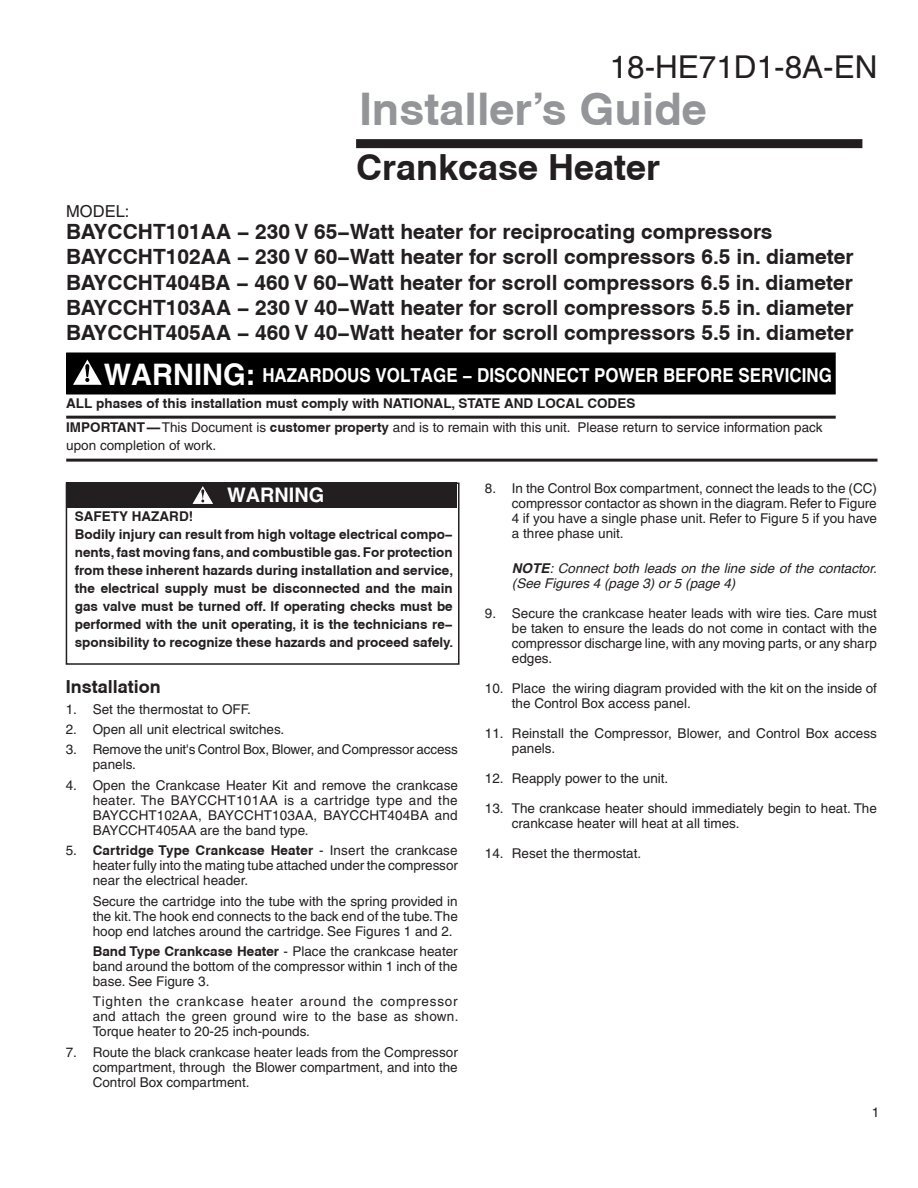
<style>
.page{position:relative;width:918px;height:1188px;background:#fff}
.page>*{position:absolute;margin:0;border:0;box-sizing:border-box;transform-origin:0 0}
.t1{font:700 45px "Helvetica";color:#939598}
.t2{font:700 36px "Helvetica";color:#231f20}
.t3{font:31.5px "Helvetica";color:#231f20}
.t4{font:700 21px "Helvetica";color:#231f20}
.t5{font:700 20.1px "Helvetica";color:#fff}
.t6{font:700 19.35px "Helvetica";color:#fff;scale:.88 1}
.t7{font:700 18px "Helvetica";color:#231f20}
.t8{font:16.5px "Helvetica";color:#231f20}
.Paragraph{font:13.5px/15px "Helvetica";color:#231f20;text-align:justify}
.Paragraph-2{font:700 13.5px/18px "Helvetica";color:#231f20;text-align:justify}
.t9{font:italic 13.5px/15px "Helvetica";color:#231f20}
.s1{font-size:29.7px}
.s2{font-weight:700}
</style>
<div class="page">
<div style="left:356px;top:139px;width:506px;height:9px;background:#231f20"></div>
<hr style="left:66px;top:459px;width:811px;height:3px;background:#231f20">
<hr style="left:66px;top:416px;width:770px;height:3px;background:#231f20">
<div style="left:67px;top:353px;width:768px;height:41px;background:#000"></div>
<svg style="left:73px;top:359px;width:29px;height:26px"></svg>
<div style="left:67px;top:483px;width:390px;height:25px;background:#231f20"></div>
<div style="left:66px;top:483px;width:394px;height:182px;border:2px solid #231f20"></div>
<p class="t3" style="left:610px;top:49px;width:269px">18-HE71D1-8A-EN</p>
<h1 class="t1" style="left:359px;top:82px;width:349px">Installer’s Guide</h1>
<p class="t8" style="left:66px;top:202px;width:65px">MODEL:</p>
<p class="t2" style="left:356px;top:145px;width:306px">Crankcase Heater</p>
<p class="t4" style="left:66px;top:219px;width:708px">BAYCCHT101AA - 230 V 65-Watt heater for reciprocating compressors</p>
<p class="t4" style="left:66px;top:244px;width:789px">BAYCCHT102AA - 230 V 60-Watt heater for scroll compressors 6.5 in. diameter</p>
<p class="t4" style="left:66px;top:269px;width:788px">BAYCCHT404BA - 460 V 60-Watt heater for scroll compressors 6.5 in. diameter</p>
<p class="t4" style="left:66px;top:295px;width:789px">BAYCCHT103AA - 230 V 40-Watt heater for scroll compressors 5.5 in. diameter</p>
<p class="t4" style="left:66px;top:320px;width:789px">BAYCCHT405AA - 460 V 40-Watt heater for scroll compressors 5.5 in. diameter</p>
<p class="t6" style="left:104px;top:364px;width:829px"><span class="s1">WARNING:</span> HAZARDOUS VOLTAGE - DISCONNECT POWER BEFORE SERVICING</p>
<p class="Paragraph-2" style="left:66px;top:394px;width:571px">ALL phases of this installation must comply with NATIONAL, STATE AND LOCAL CODES</p>
<p class="Paragraph" style="left:66px;top:418px;width:758px;line-height:18px"><span class="s2">IMPORTANT—</span>This Document is <span class="s2">customer property</span> and is to remain with this unit. Please return to service information pack upon completion of work.</p>
<p class="t5" style="left:193px;top:483px;width:133px">▲ WARNING</p>
<p class="Paragraph-2" style="left:75px;top:507px;width:120px">SAFETY HAZARD!</p>
<p class="Paragraph-2" style="left:75px;top:525px;width:380px">Bodily injury can result from high voltage electrical compo&shy;nents, fast moving fans, and combustible gas. For protection from these inherent hazards during installation and service, the electrical supply must be disconnected and the main gas valve must be turned off. If operating checks must be performed with the unit operating, it is the technicians re&shy;sponsibility to recognize these hazards and proceed safely.</p>
<p class="t7" style="left:66px;top:676px;width:97px">Installation</p>
<p class="Paragraph" style="left:66px;top:701px;width:187px">1. Set the thermostat to OFF.</p>
<p class="Paragraph" style="left:66px;top:722px;width:220px">2. Open all unit electrical switches.</p>
<p class="Paragraph" style="left:93px;top:742px;width:367px;text-indent:-27px">3. Remove the unit's Control Box, Blower, and Compressor access panels.</p>
<p class="Paragraph" style="left:93px;top:778px;width:367px;text-indent:-27px">4. Open the Crankcase Heater Kit and remove the crankcase heater. The BAYCCHT101AA is a cartridge type and the BAYCCHT102AA, BAYCCHT103AA, BAYCCHT404BA and BAYCCHT405AA are the band type.</p>
<p class="Paragraph" style="left:93px;top:843px;width:367px;text-indent:-27px">5. <span class="s2">Cartridge Type Crankcase Heater</span> - Insert the crankcase heater fully into the mating tube attached under the compressor near the electrical header.</p>
<p class="Paragraph" style="left:93px;top:893px;width:367px">Secure the cartridge into the tube with the spring provided in the kit. The hook end connects to the back end of the tube. The hoop end latches around the cartridge. See Figures 1 and 2.</p>
<p class="Paragraph" style="left:93px;top:944px;width:367px"><span class="s2">Band Type Crankcase Heater</span> - Place the crankcase heater band around the bottom of the compressor within 1 inch of the base. See Figure 3.</p>
<p class="Paragraph" style="left:93px;top:994px;width:367px">Tighten the crankcase heater around the compressor and attach the green ground wire to the base as shown.<br>Torque heater to 20-25 inch-pounds.</p>
<p class="Paragraph" style="left:93px;top:1045px;width:367px;text-indent:-27px">7. Route the black crankcase heater leads from the Compressor compartment, through the Blower compartment, and into the Control Box compartment.</p>
<p class="Paragraph" style="left:512px;top:481px;width:367px;text-indent:-27px">8. In the Control Box compartment, connect the leads to the (CC) compressor contactor as shown in the diagram. Refer to Figure 4 if you have a single phase unit. Refer to Figure 5 if you have a three phase unit.</p>
<p class="t9" style="left:512px;top:561px;width:367px"><span class="s2">NOTE</span>: Connect both leads on the line side of the contactor. (See Figures 4 (page 3) or 5 (page 4)</p>
<p class="Paragraph" style="left:512px;top:606px;width:367px;text-indent:-27px">9. Secure the crankcase heater leads with wire ties. Care must be taken to ensure the leads do not come in contact with the compressor discharge line, with any moving parts, or any sharp edges.</p>
<p class="Paragraph" style="left:512px;top:681px;width:367px;text-indent:-27px">10. Place the wiring diagram provided with the kit on the inside of the Control Box access panel.</p>
<p class="Paragraph" style="left:512px;top:726px;width:367px;text-indent:-27px">11. Reinstall the Compressor, Blower, and Control Box access panels.</p>
<p class="Paragraph" style="left:485px;top:771px;width:185px">12. Reapply power to the unit.</p>
<p class="Paragraph" style="left:512px;top:801px;width:367px;text-indent:-27px">13. The crankcase heater should immediately begin to heat. The crankcase heater will heat at all times.</p>
<p class="Paragraph" style="left:485px;top:846px;width:158px">14. Reset the thermostat.</p>
<p class="Paragraph" style="left:872px;top:1105px;width:9px">1</p>
</div>
